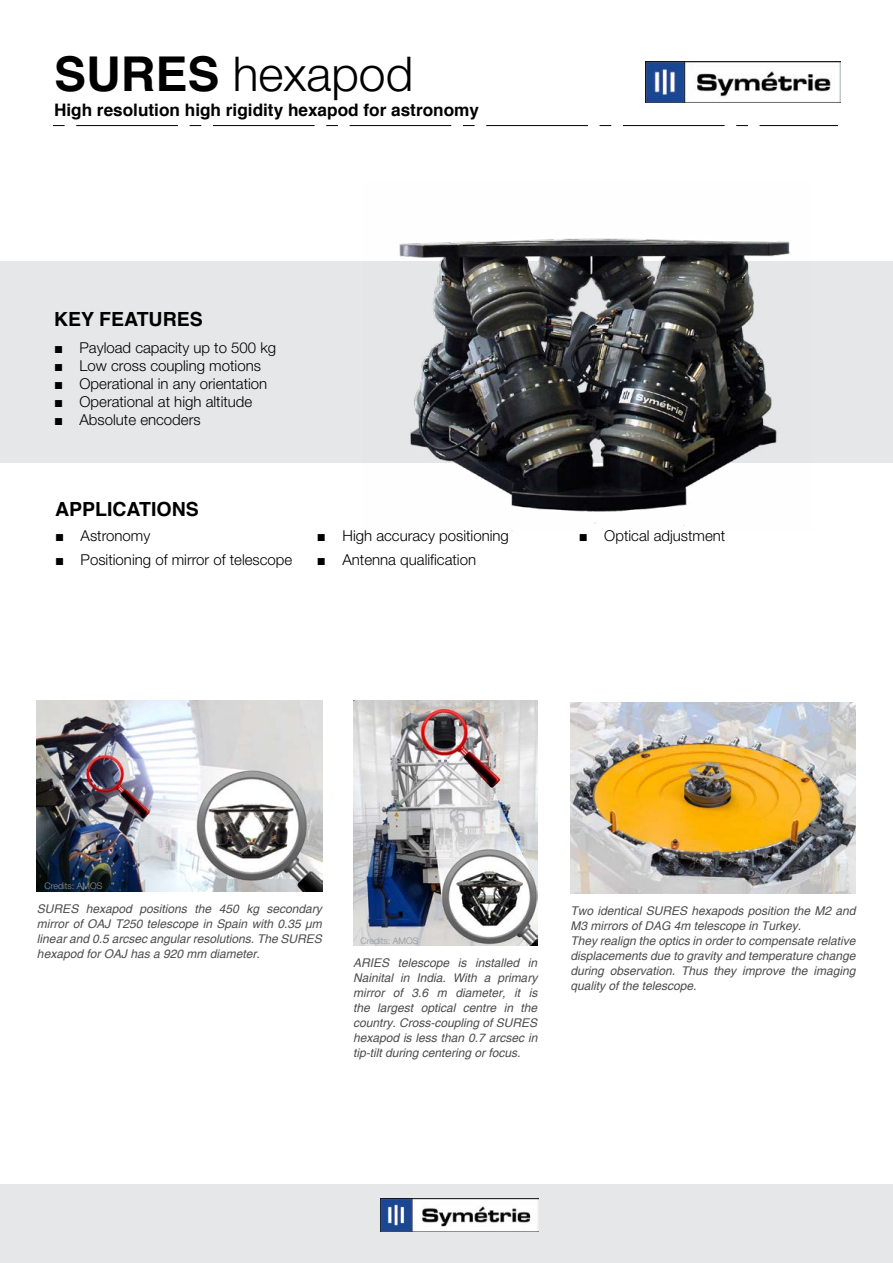
<style>
.page{position:relative;width:893px;height:1263px;background:#fff}
.page>*{position:absolute;margin:0;border:0;box-sizing:border-box;transform-origin:0 0}
.t1{font:300 48px "Helvetica Neue LT Std";color:#000}
.t2{font:700 19.5px "Helvetica";color:#000}
.t3{font:700 17.25px "Helvetica";color:#000}
.t4{font:300 15px "Helvetica Neue LT Std";color:#000}
.t5{font:italic 12px/15px "Helvetica";color:#4d4d4f;text-align:justify}
.t6{font:300 9px "Helvetica Neue LT Std";color:#939598}
.s1{font-family:"Helvetica";font-weight:700}
.s2{font-family:"Arial";font-weight:400}
</style>
<div class="page">
<div style="left:0;top:1184px;width:893px;height:79px;background:#e6e7e8"></div>
<img style="left:646px;top:61px;width:194px;height:41px">
<img style="left:380px;top:1198px;width:158px;height:34px">
<div style="left:0;top:261px;width:893px;height:202px;background:#e6e7e8"></div>
<svg style="left:53px;top:125px;width:785px;height:1px"></svg>
<img style="left:399px;top:238px;width:391px;height:294px">
<img style="left:353px;top:700px;width:184px;height:246px">
<img style="left:37px;top:700px;width:285px;height:191px">
<img style="left:570px;top:702px;width:285px;height:191px">
<h1 class="t1" style="left:54px;top:45px;width:361px"><span class="s1">SURES</span> hexapod</h1>
<h3 class="t3" style="left:54px;top:96px;width:427px">High resolution high rigidity hexapod for astronomy</h3>
<h2 class="t2" style="left:54px;top:304px;width:150px">KEY FEATURES</h2>
<p class="t4" style="left:54px;top:338px;width:224px"><span class="s2">■</span> Payload capacity up to 500 kg</p>
<p class="t4" style="left:54px;top:356px;width:208px"><span class="s2">■</span> Low cross coupling motions</p>
<p class="t4" style="left:54px;top:374px;width:215px"><span class="s2">■</span> Operational in any orientation</p>
<p class="t4" style="left:54px;top:392px;width:200px"><span class="s2">■</span> Operational at high altitude</p>
<p class="t4" style="left:54px;top:410px;width:148px"><span class="s2">■</span> Absolute encoders</p>
<h2 class="t2" style="left:55px;top:493px;width:145px">APPLICATIONS</h2>
<p class="t4" style="left:55px;top:526px;width:97px"><span class="s2">■</span> Astronomy</p>
<p class="t4" style="left:317px;top:526px;width:193px"><span class="s2">■</span> High accuracy positioning</p>
<p class="t4" style="left:579px;top:526px;width:148px"><span class="s2">■</span> Optical adjustment</p>
<p class="t4" style="left:55px;top:550px;width:239px"><span class="s2">■</span> Positioning of mirror of telescope</p>
<p class="t4" style="left:317px;top:550px;width:161px"><span class="s2">■</span> Antenna qualification</p>
<p class="t6" style="left:44px;top:880px;width:60px">Credits: AMOS</p>
<p class="t5" style="left:37px;top:901px;width:286px">SURES hexapod positions the 450 kg secondary mirror of OAJ T250 telescope in Spain with 0.35 µm linear and 0.5 arcsec angular resolutions. The SURES hexapod for OAJ has a 920 mm diameter.</p>
<p class="t6" style="left:360px;top:935px;width:60px">Credits: AMOS</p>
<p class="t5" style="left:353px;top:956px;width:186px">ARIES telescope is installed in Nainital in India. With a primary mirror of 3.6 m diameter, it is the largest optical centre in the country. Cross-coupling of SURES hexapod is less than 0.7 arcsec in tip-tilt during centering or focus.</p>
<p class="t5" style="left:570px;top:903px;width:286px;text-align:left">Two identical SURES hexapods position the M2 and M3 mirrors of DAG 4m telescope in Turkey.<br>They realign the optics in order to compensate relative displacements due to gravity and temperature change during observation. Thus they improve the imaging quality of the telescope.</p>
</div>
